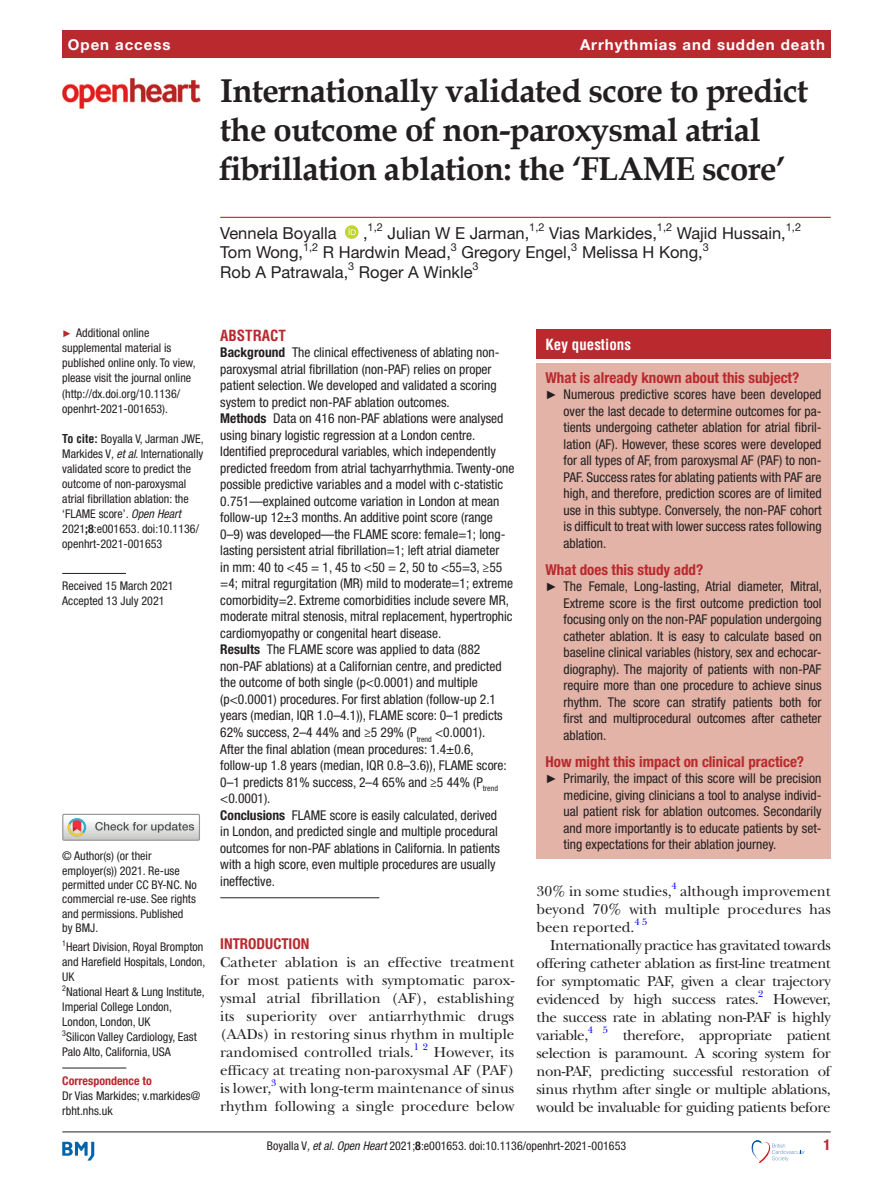
<style>
.page{position:relative;width:893px;height:1191px;background:#fff}
.page>*{position:absolute;margin:0;border:0;box-sizing:border-box;transform-origin:0 0}
.t1{font:700 33px/39px "Book Antiqua";letter-spacing:-.02em;color:#231f20}
.t2{font:16.5px/19.5px "Helvetica Neue LT Std";color:#231f20}
.t3{font:15px/18px "New Baskerville";color:#231f20;text-align:justify}
.t4{font:700 condensed 15px "Helvetica Neue LT Std";color:#b9292e}
.t5{font:700 15px "Helvetica Neue LT Std";letter-spacing:.065em;color:#fff}
.t6{font:700 condensed 15px "Helvetica";color:#fff}
.t7{font:700 condensed 15px "Helvetica";color:#b9292e}
.t8{font:condensed 13.5px/16.5px "Helvetica Neue LT Std";color:#231f20;text-align:justify}
.t9{font:condensed 12px/15px "Helvetica Neue LT Std";color:#231f20}
.t10{font:700 condensed 12px "Helvetica Neue LT Std";color:#b9292e}
.t11{font:9.9px "New Baskerville";color:#00f}
.s1{font-family:"Arial";font-stretch:normal;font-size:9.75px;color:#b9292e}
.s2{font-family:"Helvetica LT Std";font-weight:700}
.s3{font-style:italic}
.s4{font-weight:700}
.s5{font-family:"Arial";font-stretch:normal;font-size:12px}
</style>
<div class="page">
<div style="left:62px;top:31px;width:769px;height:27px;background:#b9292e"></div>
<hr style="left:62px;top:1131px;width:769px;height:1px;background:#231f20">
<svg style="left:752px;top:1140px;width:53px;height:23px"></svg>
<svg style="left:62px;top:1141px;width:32px;height:19px"></svg>
<hr style="left:62px;top:573px;width:64px;height:1px;background:#231f20">
<hr style="left:62px;top:1067px;width:64px;height:1px;background:#231f20">
<hr style="left:220px;top:217px;width:611px;height:1px;background:#b9292e">
<svg style="left:345px;top:225px;width:13px;height:14px"></svg>
<div style="left:62px;top:813px;width:138px;height:27px;border:1px solid #969090"></div>
<svg style="left:63px;top:814px;width:136px;height:26px"></svg>
<img style="left:62px;top:78px;width:138px;height:30px">
<hr style="left:220px;top:897px;width:159px;height:1px;background:#231f20">
<div style="left:537px;top:329px;width:294px;height:30px;background:#b9292e"></div>
<div style="left:537px;top:363px;width:294px;height:495px;background:#e2b3a6"></div>
<p class="t5" style="left:68px;top:35px;width:104px">Open access</p>
<p class="t5" style="left:580px;top:35px;width:246px">Arrhythmias and sudden death</p>
<h1 class="t1" style="left:220px;top:71px;width:589px">Internationally validated score to predict the outcome of non-paroxysmal atrial fibrillation ablation: the ‘FLAME score’</h1>
<p class="t2" style="left:220px;top:223px;width:582px;text-indent:143px">,<sup>1,2</sup> Julian W E Jarman,<sup>1,2</sup> Vias Markides,<sup>1,2</sup> Wajid Hussain,<sup>1,2<br></sup>Tom Wong,<sup>1,2</sup> R Hardwin Mead,<sup>3</sup> Gregory Engel,<sup>3</sup> Melissa H Kong,<sup>3<br></sup>Rob A Patrawala,<sup>3</sup> Roger A Winkle<sup>3</sup></p>
<p class="t2" style="left:220px;top:223px;width:118px">Vennela Boyalla</p>
<p class="t9" style="left:62px;top:326px;width:135px"><span class="s1">►</span> Additional online supplemental material is published online only. To view, please visit the journal online (http://dx.doi.org/10.1136/ openhrt-2021-001653).</p>
<p class="t9" style="left:62px;top:431px;width:143px"><span class="s2">To cite:</span> Boyalla V, Jarman JWE,<br>Markides V<span class="s3">, et al</span>. Internationally validated score to predict the outcome of non-paroxysmal atrial fibrillation ablation: the ‘FLAME score’<span class="s3">. Open Heart<br></span>2021<span class="s4">;8</span>:e001653. doi:10.1136/ openhrt-2021-001653</p>
<p class="t9" style="left:62px;top:578px;width:113px">Received 15 March 2021<br>Accepted 13 July 2021</p>
<p class="t9" style="left:62px;top:848px;width:136px;line-height:14.4px">© Author(s) (or their employer(s)) 2021. Re-use permitted under CC BY-NC. No commercial re-use. See rights and permissions. Published by BMJ.</p>
<p class="t9" style="left:62px;top:939px;width:145px"><sup>1</sup>Heart Division, Royal Brompton and Harefield Hospitals, London,<br>UK<br><sup>2</sup>National Heart &amp; Lung Institute,<br>Imperial College London,<br>London, London, UK<br><sup>3</sup>Silicon Valley Cardiology, East<br>Palo Alto, California, USA</p>
<p class="t10" style="left:62px;top:1073px;width:91px">Correspondence to</p>
<p class="t9" style="left:62px;top:1088px;width:140px">Dr Vias Markides; v.markides@ rbht.nhs.uk</p>
<p class="t7" style="left:220px;top:326px;width:67px">ABSTRACT</p>
<p class="t8" style="left:220px;top:344px;width:296px;text-align:left"><span class="s4">Background</span> The clinical effectiveness of ablating non&shy;paroxysmal atrial fibrillation (non-PAF) relies on proper patient selection. We developed and validated a scoring system to predict non-PAF ablation outcomes.<br><span class="s4">Methods</span> Data on 416 non-PAF ablations were analysed using binary logistic regression at a London centre.<br>Identified preprocedural variables, which independently predicted freedom from atrial tachyarrhythmia. Twenty-one possible predictive variables and a model with c-statistic 0.751—explained outcome variation in London at mean follow-up 12±3 months. An additive point score (range 0–9) was developed—the FLAME score: female=1; long&shy;lasting persistent atrial fibrillation=1; left atrial diameter<br>in mm: 40 to &lt;45 = 1, 45 to &lt;50 = 2, 50 to &lt;55=3, ≥55 =4; mitral regurgitation (MR) mild to moderate=1; extreme comorbidity=2. Extreme comorbidities include severe MR, moderate mitral stenosis, mitral replacement, hypertrophic cardiomyopathy or congenital heart disease.<br><span class="s4">Results</span> The FLAME score was applied to data (882 non-PAF ablations) at a Californian centre, and predicted the outcome of both single (p&lt;0.0001) and multiple (p&lt;0.0001) procedures. For first ablation (follow-up 2.1 years (median, IQR 1.0–4.1)), FLAME score: 0–1 predicts 62% success, 2–4 44% and ≥5 29% (P<sub>trend</sub> &lt;0.0001).<br>After the final ablation (mean procedures: 1.4±0.6, follow-up 1.8 years (median, IQR 0.8–3.6)), FLAME score:<br>0–1 predicts 81% success, 2–4 65% and ≥5 44% (P<sub>trend </sub>&lt;0.0001).<br><span class="s4">Conclusions</span> FLAME score is easily calculated, derived<br>in London, and predicted single and multiple procedural outcomes for non-PAF ablations in California. In patients with a high score, even multiple procedures are usually ineffective.</p>
<p class="t4" style="left:220px;top:934px;width:91px">INTRODUCTION</p>
<p class="t3" style="left:220px;top:953px;width:296px">Catheter ablation is an effective treatment for most patients with symptomatic parox&shy;ysmal atrial fibrillation (AF), establishing its superiority over antiarrhythmic drugs (AADs) in restoring sinus rhythm in multiple randomised controlled trials.</p>
<p class="t11" style="left:414px;top:1041px;width:16px">1 2</p>
<p class="t3" style="left:220px;top:1043px;width:296px;text-indent:214px">However, its efficacy at treating non-paroxysmal AF (PAF) is lower,</p>
<p class="t11" style="left:271px;top:1077px;width:7px">3</p>
<p class="t3" style="left:220px;top:1079px;width:296px;text-align:right">with long-term maintenance of sinus<br>rhythm following a single procedure below</p>
<p class="t6" style="left:546px;top:335px;width:87px">Key questions</p>
<p class="t4" style="left:546px;top:368px;width:255px">What is already known about this subject?</p>
<p class="t8" style="left:564px;top:386px;width:260px;text-indent:-18px"><span class="s5">►</span> Numerous predictive scores have been developed over the last decade to determine outcomes for pa&shy;tients undergoing catheter ablation for atrial fibril&shy;lation (AF). However, these scores were developed for all types of AF, from paroxysmal AF (PAF) to non-PAF. Success rates for ablating patients with PAF are high, and therefore, prediction scores are of limited use in this subtype. Conversely, the non-PAF cohort is difficult to treat with lower success rates following ablation.</p>
<p class="t4" style="left:546px;top:560px;width:159px">What does this study add?</p>
<p class="t8" style="left:564px;top:578px;width:260px;text-indent:-18px"><span class="s5">►</span> The Female, Long-lasting, Atrial diameter, Mitral, Extreme score is the first outcome prediction tool focusing only on the non-PAF population undergoing catheter ablation. It is easy to calculate based on baseline clinical variables (history, sex and echocar&shy;diography). The majority of patients with non-PAF require more than one procedure to achieve sinus rhythm. The score can stratify patients both for first and multiprocedural outcomes after catheter ablation.</p>
<p class="t4" style="left:546px;top:752px;width:260px">How might this impact on clinical practice?</p>
<p class="t8" style="left:564px;top:770px;width:260px;text-indent:-18px"><span class="s5">►</span> Primarily, the impact of this score will be precision medicine, giving clinicians a tool to analyse individ&shy;ual patient risk for ablation outcomes. Secondarily and more importantly is to educate patients by set&shy;ting expectations for their ablation journey.</p>
<p class="t3" style="left:537px;top:882px;width:136px">30% in some studies,</p>
<p class="t11" style="left:672px;top:880px;width:7px">4</p>
<p class="t3" style="left:537px;top:882px;width:296px;text-indent:143px">although improvement beyond 70% with multiple procedures has been reported.</p>
<p class="t11" style="left:634px;top:916px;width:14px">4 5</p>
<p class="t3" style="left:537px;top:936px;width:296px;text-indent:14px">Internationally practice has gravitated towards offering catheter ablation as first-line treatment for symptomatic PAF, given a clear trajectory evidenced by high success rates.<sup>2</sup> However, the success rate in ablating non-PAF is highly variable,</p>
<p class="t11" style="left:588px;top:1024px;width:22px">4 5</p>
<p class="t3" style="left:537px;top:1026px;width:296px;text-indent:86px">therefore, appropriate patient selection is paramount. A scoring system for non-PAF, predicting successful restoration of sinus rhythm after single or multiple ablations, would be invaluable for guiding patients before</p>
<p class="t9" style="left:267px;top:1138px;width:361px">Boyalla V<span class="s3">, et al. Open Heart</span> 2021;<span class="s4">8</span>:e001653. doi:10.1136/openhrt-2021-001653</p>
<p class="t4" style="left:824px;top:1135px;width:9px">1</p>
</div>
